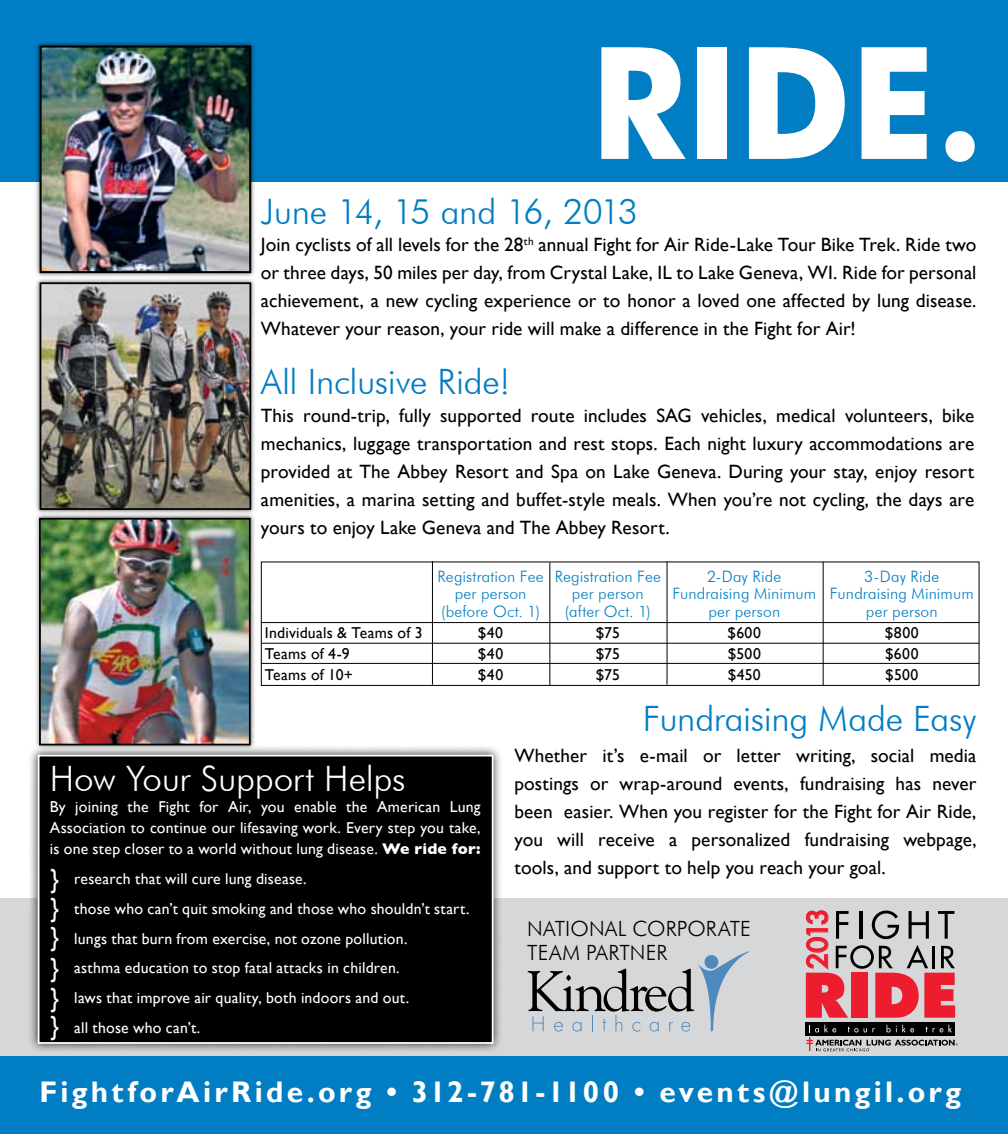
<style>
.page{position:relative;width:1008px;height:1134px;background:#fff}
.page>*{position:absolute;margin:0;border:0;box-sizing:border-box;transform-origin:0 0}
.t1{font:700 156.1px "Futura BT";color:#fff;scale:.95 1}
.t2{font:300 35px "Futura BT";letter-spacing:-.01em;color:#007dc3}
.t3{font:300 35px "Futura BT";letter-spacing:-.005em;color:#fff}
.t4{font:700 29.75px "Gill Sans";letter-spacing:.11em;color:#fff}
.t5{font:500 27.47px "Futura";color:#ed1c2e}
.t6{font:26.07px/31px "Gill Sans";color:#fff}
.t7{font:300 21px/24.5px "Futura BT";letter-spacing:.005em;color:#000}
.t8{font:19.25px/28px "Gill Sans";letter-spacing:.005em;color:#000;text-align:justify}
.t9{font:15.75px/29.8px "Gill Sans";letter-spacing:.01em;color:#fff}
.t10{font:15.75px/21px "Gill Sans";letter-spacing:.015em;color:#fff;text-align:justify}
.t11{font:300 15.75px "Futura BT";letter-spacing:.01em;color:#007dc3}
.t12{font:15.75px "Gill Sans";letter-spacing:.015em;color:#000}
.s1{font-weight:700}
</style>
<div class="page">
<div style="left:0;top:898px;width:1008px;height:174px;background:#d5d7d8"></div>
<div style="left:0;top:0;width:1008px;height:182px;background:#007dc3"></div>
<div style="left:0;top:1056px;width:1008px;height:78px;background:#007dc3"></div>
<div style="left:35px;top:278px;width:221px;height:236px;background:#000;opacity:.6"></div>
<img style="left:43px;top:285px;width:205px;height:222px">
<div style="left:40px;top:282px;width:211px;height:228px;border:2px solid #000"></div>
<div style="left:34px;top:513px;width:221px;height:237px;background:#000;opacity:.6"></div>
<img style="left:42px;top:521px;width:206px;height:221px">
<div style="left:39px;top:518px;width:212px;height:227px;border:2px solid #000"></div>
<div style="left:35px;top:41px;width:221px;height:237px;background:#000;opacity:.6"></div>
<img style="left:43px;top:49px;width:205px;height:221px">
<div style="left:40px;top:46px;width:211px;height:227px;border:2px solid #000"></div>
<div style="left:806px;top:1022px;width:149px;height:13px;background:#000"></div>
<svg style="left:806px;top:911px;width:149px;height:107px"></svg>
<svg style="left:806px;top:1025px;width:152px;height:26px"></svg>
<div style="left:28px;top:745px;width:475px;height:309px;background:#000;opacity:.8"></div>
<div style="left:39px;top:756px;width:454px;height:287px;background:#000"></div>
<div style="left:38px;top:755px;width:456px;height:289px;border:2px solid #fff"></div>
<div style="left:261px;top:562px;width:719px;height:124px;border:1px solid #000"></div>
<hr style="left:261px;top:622px;width:718px;height:1px;background:#000">
<hr style="left:261px;top:643px;width:718px;height:1px;background:#000">
<hr style="left:261px;top:663px;width:718px;height:1px;background:#000">
<hr style="left:432px;top:561px;width:1px;height:124px;background:#000">
<hr style="left:550px;top:562px;width:1px;height:124px;background:#000">
<hr style="left:667px;top:561px;width:1px;height:124px;background:#000">
<hr style="left:823px;top:562px;width:1px;height:123px;background:#000">
<svg style="left:528px;top:951px;width:222px;height:81px"></svg>
<h1 class="t1" style="left:590px;top:9px;width:415px">RIDE.</h1>
<h2 class="t2" style="left:261px;top:191px;width:379px">June 14, 15 and 16, 2013</h2>
<p class="t8" style="left:261px;top:231px;width:717px">Join cyclists of all levels for the 28<sup>th</sup> annual Fight for Air Ride-Lake Tour Bike Trek. Ride two or three days, 50 miles per day, from Crystal Lake, IL to Lake Geneva, WI. Ride for personal achievement, a new cycling experience or to honor a loved one affected by lung disease.<br>Whatever your reason, your ride will make a difference in the Fight for Air!</p>
<h2 class="t2" style="left:261px;top:361px;width:251px">All Inclusive Ride!</h2>
<p class="t8" style="left:261px;top:401px;width:715px">This round-trip, fully supported route includes SAG vehicles, medical volunteers, bike mechanics, luggage transportation and rest stops. Each night luxury accommodations are provided at The Abbey Resort and Spa on Lake Geneva. During your stay, enjoy resort amenities, a marina setting and buffet-style meals. When you’re not cycling, the days are yours to enjoy Lake Geneva and The Abbey Resort.</p>
<p class="t11" style="left:438px;top:567px;width:225px">Registration Fee Registration Fee</p>
<p class="t11" style="left:707px;top:567px;width:76px">2-Day Ride</p>
<p class="t11" style="left:864px;top:567px;width:77px">3-Day Ride</p>
<p class="t11" style="left:455px;top:584px;width:73px">per person</p>
<p class="t11" style="left:572px;top:584px;width:73px">per person</p>
<p class="t11" style="left:672px;top:584px;width:303px">Fundraising Minimum Fundraising Minimum</p>
<p class="t11" style="left:441px;top:602px;width:100px">(before Oct. 1)</p>
<p class="t11" style="left:565px;top:602px;width:88px">(after Oct. 1)</p>
<p class="t11" style="left:708px;top:602px;width:73px">per person</p>
<p class="t11" style="left:866px;top:602px;width:73px">per person</p>
<p class="t12" style="left:265px;top:623px;width:159px">Individuals &amp; Teams of 3</p>
<p class="t12" style="left:478px;top:623px;width:27px">$40</p>
<p class="t12" style="left:596px;top:623px;width:26px">$75</p>
<p class="t12" style="left:728px;top:623px;width:35px">$600</p>
<p class="t12" style="left:885px;top:623px;width:35px">$800</p>
<p class="t12" style="left:265px;top:644px;width:86px">Teams of 4-9</p>
<p class="t12" style="left:478px;top:644px;width:27px">$40</p>
<p class="t12" style="left:596px;top:644px;width:26px">$75</p>
<p class="t12" style="left:728px;top:644px;width:35px">$500</p>
<p class="t12" style="left:885px;top:644px;width:35px">$600</p>
<p class="t12" style="left:265px;top:665px;width:90px">Teams of 10+</p>
<p class="t12" style="left:478px;top:665px;width:27px">$40</p>
<p class="t12" style="left:596px;top:665px;width:26px">$75</p>
<p class="t12" style="left:728px;top:665px;width:34px">$450</p>
<p class="t12" style="left:885px;top:665px;width:35px">$500</p>
<h2 class="t3" style="left:50px;top:758px;width:357px">How Your Support Helps</h2>
<p class="t10" style="left:50px;top:796px;width:432px">By joining the Fight for Air, you enable the American Lung Association to continue our lifesaving work. Every step you take, is one step closer to a world without lung disease. <span class="s1">We ride for:</span></p>
<p class="t9" style="left:74px;top:864px;width:397px">research that will cure lung disease.<br>those who can’t quit smoking and those who shouldn’t start. lungs that burn from exercise, not ozone pollution.<br>asthma education to stop fatal attacks in children.<br>laws that improve air quality, both indoors and out.<br>all those who can’t.</p>
<h3 class="t6" style="left:50px;top:864px;width:10px">}</h3>
<h3 class="t6" style="left:50px;top:893px;width:10px">}</h3>
<h3 class="t6" style="left:50px;top:922px;width:10px">} }</h3>
<h3 class="t6" style="left:50px;top:983px;width:10px">}</h3>
<h3 class="t6" style="left:51px;top:1011px;width:10px">}</h3>
<h2 class="t2" style="left:643px;top:697px;width:335px">Fundraising Made Easy</h2>
<p class="t8" style="left:514px;top:741px;width:464px">Whether it’s e-mail or letter writing, social media postings or wrap-around events, fundraising has never been easier. When you register for the Fight for Air Ride, you will receive a personalized fundraising webpage, tools, and support to help you reach your goal.</p>
<p class="t7" style="left:527px;top:916px;width:225px">NATIONAL CORPORATE<br>TEAM PARTNER</p>
<h3 class="t5" style="left:799px;top:969px;width:63px;rotate:-90deg">2013</h3>
<h3 class="t4" style="left:40px;top:1074px;width:923px">FightforAirRide.org • 312-781-1100 • events@lungil.org</h3>
</div>
